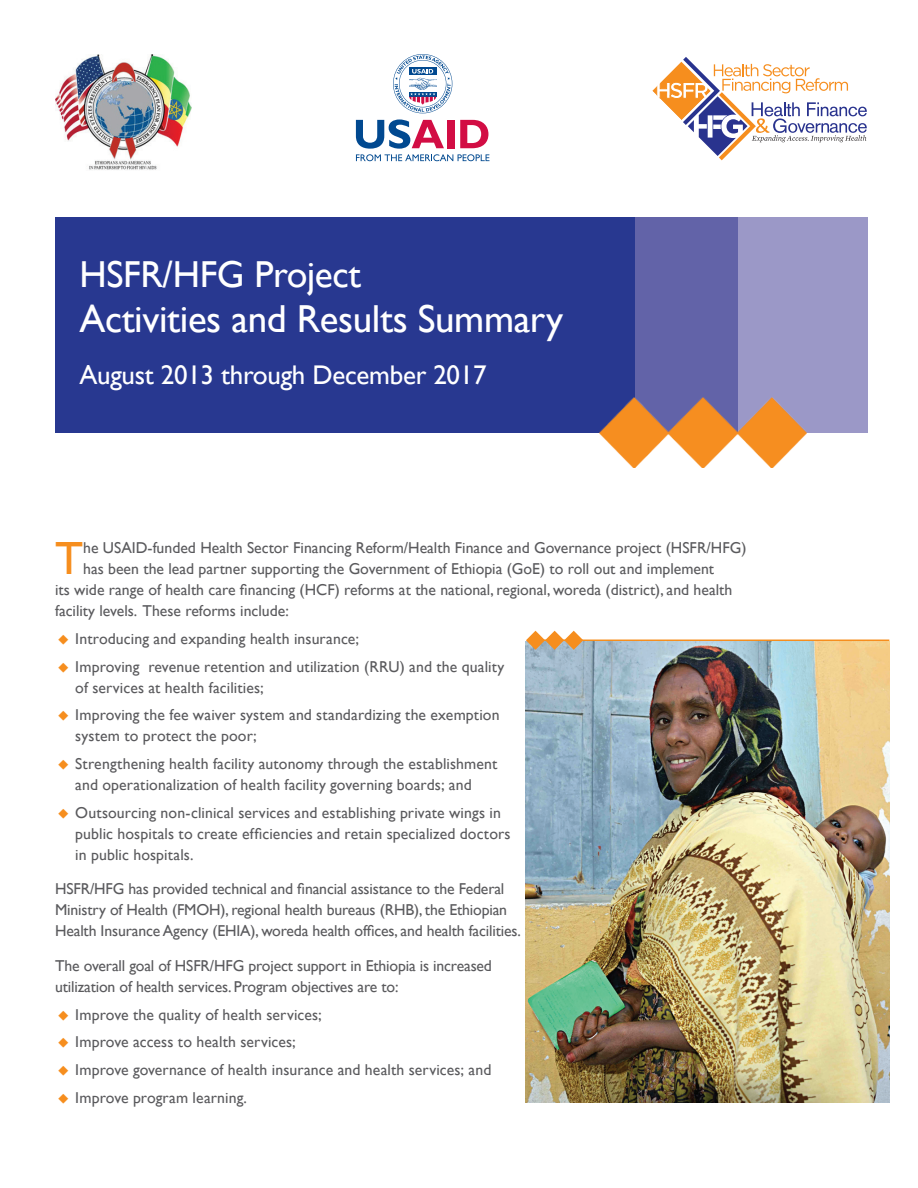
<style>
.page{position:relative;width:918px;height:1188px;background:#fff}
.page>*{position:absolute;margin:0;border:0;box-sizing:border-box;transform-origin:0 0}
.t1{font:46.5px "Gill Sans";color:#f68e1e}
.t2{font:39px "Gill Sans";letter-spacing:-.01em;color:#fff}
.t3{font:37.5px "Gill Sans";letter-spacing:-.01em;color:#fff}
.t4{font:27px "Gill Sans";letter-spacing:-.01em;color:#fff}
.t5{font:15.75px/27.8px "Gill Sans";color:#5a5a5d}
</style>
<div class="page">
<div style="left:55px;top:217px;width:580px;height:215px;background:#283890"></div>
<div style="left:635px;top:217px;width:104px;height:216px;background:#6263a8"></div>
<div style="left:739px;top:217px;width:129px;height:216px;background:#9b98c7"></div>
<svg style="left:652px;top:57px;width:215px;height:104px"></svg>
<svg style="left:356px;top:119px;width:133px;height:42px"></svg>
<svg style="left:393px;top:54px;width:59px;height:59px"></svg>
<img style="left:599px;top:397px;width:207px;height:70px">
<img style="left:55px;top:54px;width:137px;height:116px">
<img style="left:526px;top:641px;width:364px;height:462px">
<hr style="left:527px;top:640px;width:362px;height:1px;background:#f68e1e">
<svg style="left:526px;top:631px;width:57px;height:19px"></svg>
<h3 class="t3" style="left:79px;top:253px;width:283px">HSFR/HFG Project</h3>
<h2 class="t2" style="left:79px;top:296px;width:485px">Activities and Results Summary</h2>
<h3 class="t4" style="left:79px;top:359px;width:409px">August 2013 through December 2017</h3>
<h1 class="t1" style="left:55px;top:531px;width:30px">T</h1>
<p class="t5" style="left:83px;top:534px;width:665px">he USAID-funded Health Sector Financing Reform/Health Finance and Governance project (HSFR/HFG)</p>
<p class="t5" style="left:83px;top:555px;width:633px">has been the lead partner supporting the Government of Ethiopia (GoE) to roll out and implement</p>
<p class="t5" style="left:55px;top:576px;width:679px">its wide range of health care financing (HCF) reforms at the national, regional, woreda (district), and health</p>
<p class="t5" style="left:55px;top:597px;width:235px">facility levels. These reforms include:</p>
<p class="t5" style="left:75px;top:625px;width:431px">Introducing and expanding health insurance;<br>Improving revenue retention and utilization (RRU) and the quality</p>
<p class="t5" style="left:75px;top:674px;width:426px">of services at health facilities;<br>Improving the fee waiver system and standardizing the exemption</p>
<p class="t5" style="left:75px;top:722px;width:424px">system to protect the poor;<br>Strengthening health facility autonomy through the establishment</p>
<p class="t5" style="left:75px;top:771px;width:427px">and operationalization of health facility governing boards; and<br>Outsourcing non-clinical services and establishing private wings in</p>
<p class="t5" style="left:75px;top:823px;width:437px;line-height:21px">public hospitals to create efficiencies and retain specialized doctors in public hospitals.</p>
<p class="t5" style="left:55px;top:879px;width:467px;line-height:21px">HSFR/HFG has provided technical and financial assistance to the Federal<br>Ministry of Health (FMOH), regional health bureaus (RHB), the Ethiopian<br>Health Insurance Agency (EHIA), woreda health offices, and health facilities.</p>
<p class="t5" style="left:55px;top:955px;width:438px;line-height:21px">The overall goal of HSFR/HFG project support in Ethiopia is increased utilization of health services. Program objectives are to:</p>
<p class="t5" style="left:75px;top:1001px;width:418px">Improve the quality of health services;<br>Improve access to health services;<br>Improve governance of health insurance and health services; and Improve program learning.</p>
</div>
